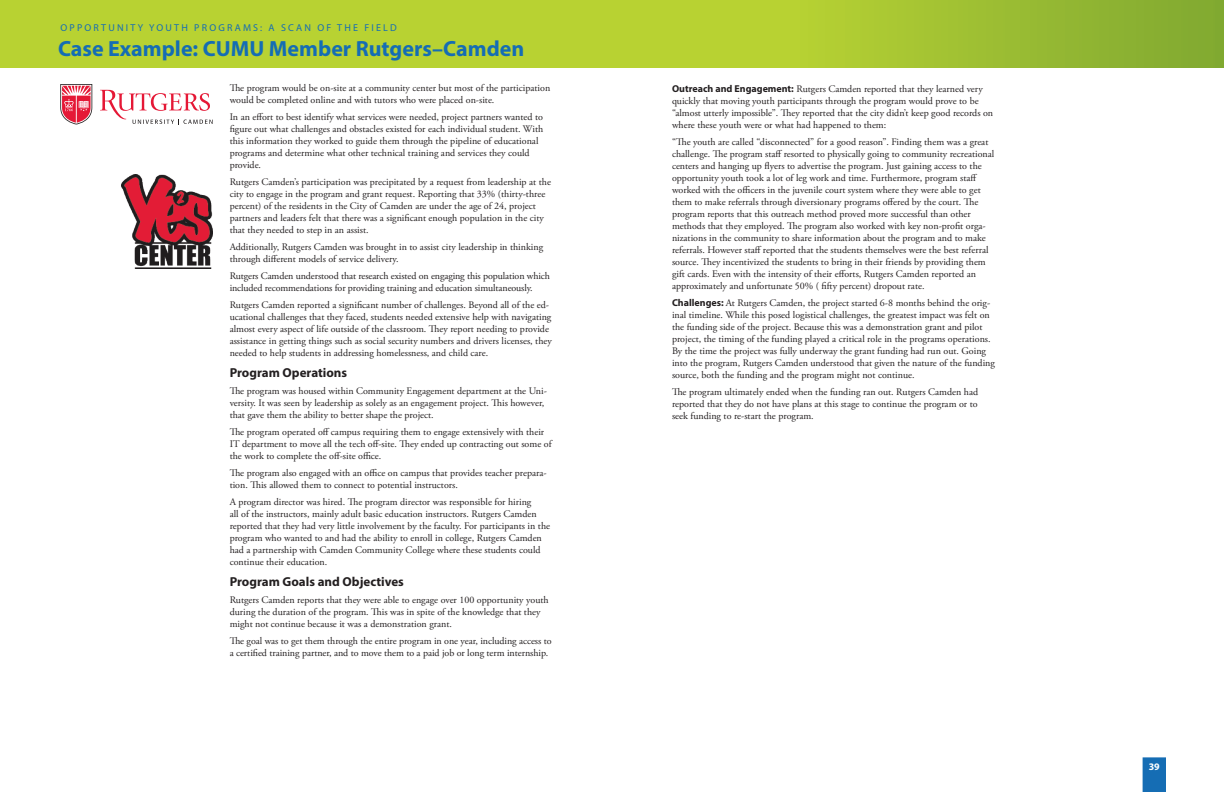
<style>
.page{position:relative;width:1224px;height:792px;background:#fff}
.page>*{position:absolute;margin:0;border:0;box-sizing:border-box;transform-origin:0 0}
.t1{font:700 22px "Myriad Pro";color:#156db4}
.t2{font:700 13px "Myriad Pro";color:#231f20}
.t3{font:10px/12px "Adobe Garamond Pro";color:#231f20}
.t4{font:10px "Myriad Pro";letter-spacing:.22em;color:#156db4}
.t5{font:700 10px "Myriad Pro";color:#fff}
.s1{font-family:"Myriad Pro";font-weight:700}
</style>
<div class="page">
<div style="left:0;top:0;width:612px;height:67px;background:#b8d232"></div>
<div style="left:612px;top:0;width:612px;height:67px;background:linear-gradient(to right,#c4db33,#84ab32)"></div>
<svg style="left:60px;top:84px;width:32px;height:41px"></svg>
<svg style="left:100px;top:89px;width:113px;height:36px"></svg>
<img style="left:122px;top:175px;width:91px;height:93px">
<svg style="left:1143px;top:757px;width:23px;height:35px"></svg>
<p class="t4" style="left:60px;top:22px;width:338px">OPPORTUNITY YOUTH PROGRAMS: A SCAN OF THE FIELD</p>
<h1 class="t1" style="left:58px;top:34px;width:468px">Case Example: CUMU Member Rutgers–Camden</h1>
<p class="t3" style="left:230px;top:82px;width:322px">The program would be on-site at a community center but most of the participation would be completed online and with tutors who were placed on-site.</p>
<p class="t3" style="left:230px;top:111px;width:315px">In an effort to best identify what services were needed, project partners wanted to figure out what challenges and obstacles existed for each individual student. With this information they worked to guide them through the pipeline of educational programs and determine what other technical training and services they could provide.</p>
<p class="t3" style="left:230px;top:176px;width:323px">Rutgers Camden’s participation was precipitated by a request from leadership at the city to engage in the program and grant request. Reporting that 33% (thirty-three percent) of the residents in the City of Camden are under the age of 24, project partners and leaders felt that there was a significant enough population in the city that they needed to step in an assist.</p>
<p class="t3" style="left:230px;top:241px;width:315px">Additionally, Rutgers Camden was brought in to assist city leadership in thinking through different models of service delivery.</p>
<p class="t3" style="left:230px;top:270px;width:322px">Rutgers Camden understood that research existed on engaging this population which included recommendations for providing training and education simultaneously.</p>
<p class="t3" style="left:230px;top:299px;width:324px">Rutgers Camden reported a significant number of challenges. Beyond all of the ed&shy;ucational challenges that they faced, students needed extensive help with navigating almost every aspect of life outside of the classroom. They report needing to provide assistance in getting things such as social security numbers and drivers licenses, they needed to help students in addressing homelessness, and child care.</p>
<h2 class="t2" style="left:230px;top:364px;width:119px">Program Operations</h2>
<p class="t3" style="left:230px;top:385px;width:319px">The program was housed within Community Engagement department at the Uni&shy;versity. It was seen by leadership as solely as an engagement project. This however, that gave them the ability to better shape the project.</p>
<p class="t3" style="left:230px;top:426px;width:323px">The program operated off campus requiring them to engage extensively with their<br>IT department to move all the tech off-site. They ended up contracting out some of the work to complete the off-site office.</p>
<p class="t3" style="left:230px;top:467px;width:319px">The program also engaged with an office on campus that provides teacher prepara&shy;tion. This allowed them to connect to potential instructors.</p>
<p class="t3" style="left:230px;top:496px;width:322px">A program director was hired. The program director was responsible for hiring<br>all of the instructors, mainly adult basic education instructors. Rutgers Camden reported that they had very little involvement by the faculty. For participants in the program who wanted to and had the ability to enroll in college, Rutgers Camden had a partnership with Camden Community College where these students could continue their education.</p>
<h2 class="t2" style="left:230px;top:573px;width:176px">Program Goals and Objectives</h2>
<p class="t3" style="left:230px;top:594px;width:321px">Rutgers Camden reports that they were able to engage over 100 opportunity youth during the duration of the program. This was in spite of the knowledge that they might not continue because it was a demonstration grant.</p>
<p class="t3" style="left:230px;top:635px;width:323px">The goal was to get them through the entire program in one year, including access to a certified training partner, and to move them to a paid job or long term internship.</p>
<p class="t3" style="left:672px;top:83px;width:323px"><span class="s1">Outreach and Engagement:</span> Rutgers Camden reported that they learned very quickly that moving youth participants through the program would prove to be “almost utterly impossible”. They reported that the city didn’t keep good records on where these youth were or what had happened to them:</p>
<p class="t3" style="left:672px;top:136px;width:324px">“The youth are called “disconnected” for a good reason”. Finding them was a great challenge. The program staff resorted to physically going to community recreational centers and hanging up flyers to advertise the program. Just gaining access to the opportunity youth took a lot of leg work and time. Furthermore, program staff worked with the officers in the juvenile court system where they were able to get them to make referrals through diversionary programs offered by the court. The program reports that this outreach method proved more successful than other methods that they employed. The program also worked with key non-profit orga&shy;nizations in the community to share information about the program and to make referrals. However staff reported that the students themselves were the best referral source. They incentivized the students to bring in their friends by providing them gift cards. Even with the intensity of their efforts, Rutgers Camden reported an approximately and unfortunate 50% ( fifty percent) dropout rate.</p>
<p class="t3" style="left:672px;top:297px;width:325px"><span class="s1">Challenges:</span> At Rutgers Camden, the project started 6-8 months behind the orig&shy;inal timeline. While this posed logistical challenges, the greatest impact was felt on the funding side of the project. Because this was a demonstration grant and pilot project, the timing of the funding played a critical role in the programs operations.<br>By the time the project was fully underway the grant funding had run out. Going into the program, Rutgers Camden understood that given the nature of the funding source, both the funding and the program might not continue.</p>
<p class="t3" style="left:672px;top:386px;width:308px;text-align:justify">The program ultimately ended when the funding ran out. Rutgers Camden had reported that they do not have plans at this stage to continue the program or to seek funding to re-start the program.</p>
<p class="t5" style="left:1149px;top:760px;width:13px">39</p>
</div>
